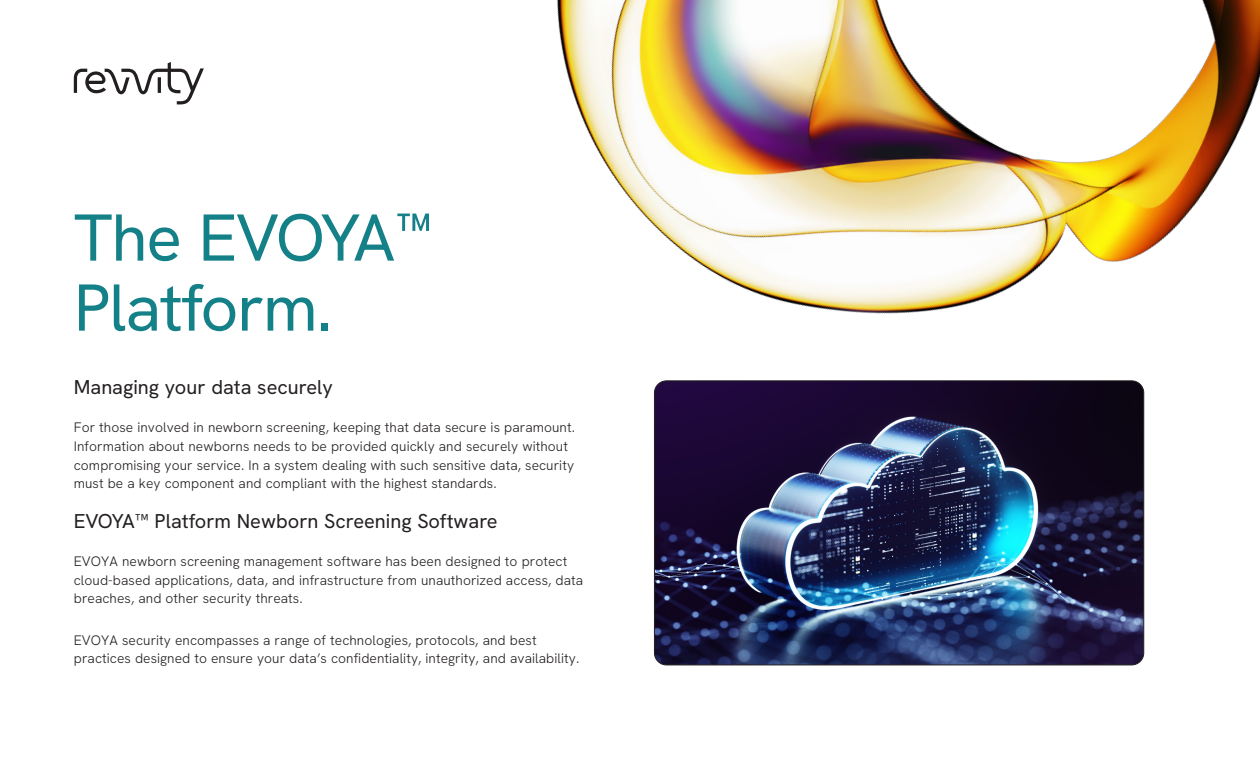
<style>
.page{position:relative;width:1260px;height:765px;background:#fff}
.page>*{position:absolute;margin:0;border:0;box-sizing:border-box;transform-origin:0 0}
.Intro_Head{font:66.25px/70px "Hanken Grotesk";letter-spacing:-.02em;color:#148087}
.Intro_Subhead{font:20px "Hanken Grotesk";color:#231f20}
.t1{font:300 13.75px/18.8px "Hanken Grotesk";letter-spacing:.005em;color:#231f20}
.s1{font-family:"Roboto"}
</style>
<div class="page">
<svg style="left:74px;top:62px;width:130px;height:42px"></svg>
<img style="left:557px;top:0;width:703px;height:401px">
<img style="left:654px;top:381px;width:490px;height:284px">
<div style="left:654px;top:381px;width:490px;height:284px;border:1px solid #231f20;border-radius:12px"></div>
<p class="Intro_Head" style="left:74px;top:201px;width:363px">The EVOYA<span class="s1">™<br></span>Platform.</p>
<p class="Intro_Subhead" style="left:74px;top:374px;width:261px">Managing your data securely</p>
<p class="t1" style="left:74px;top:418px;width:503px">For those involved in newborn screening, keeping that data secure is paramount.<br>Information about newborns needs to be provided quickly and securely without compromising your service. In a system dealing with such sensitive data, security must be a key component and compliant with the highest standards.</p>
<p class="Intro_Subhead" style="left:74px;top:508px;width:425px">EVOYA™ Platform Newborn Screening Software</p>
<p class="t1" style="left:74px;top:551px;width:511px">EVOYA newborn screening management software has been designed to protect cloud-based applications, data, and infrastructure from unauthorized access, data breaches, and other security threats.</p>
<p class="t1" style="left:74px;top:630px;width:507px">EVOYA security encompasses a range of technologies, protocols, and best practices designed to ensure your data’s confidentiality, integrity, and availability.</p>
</div>
